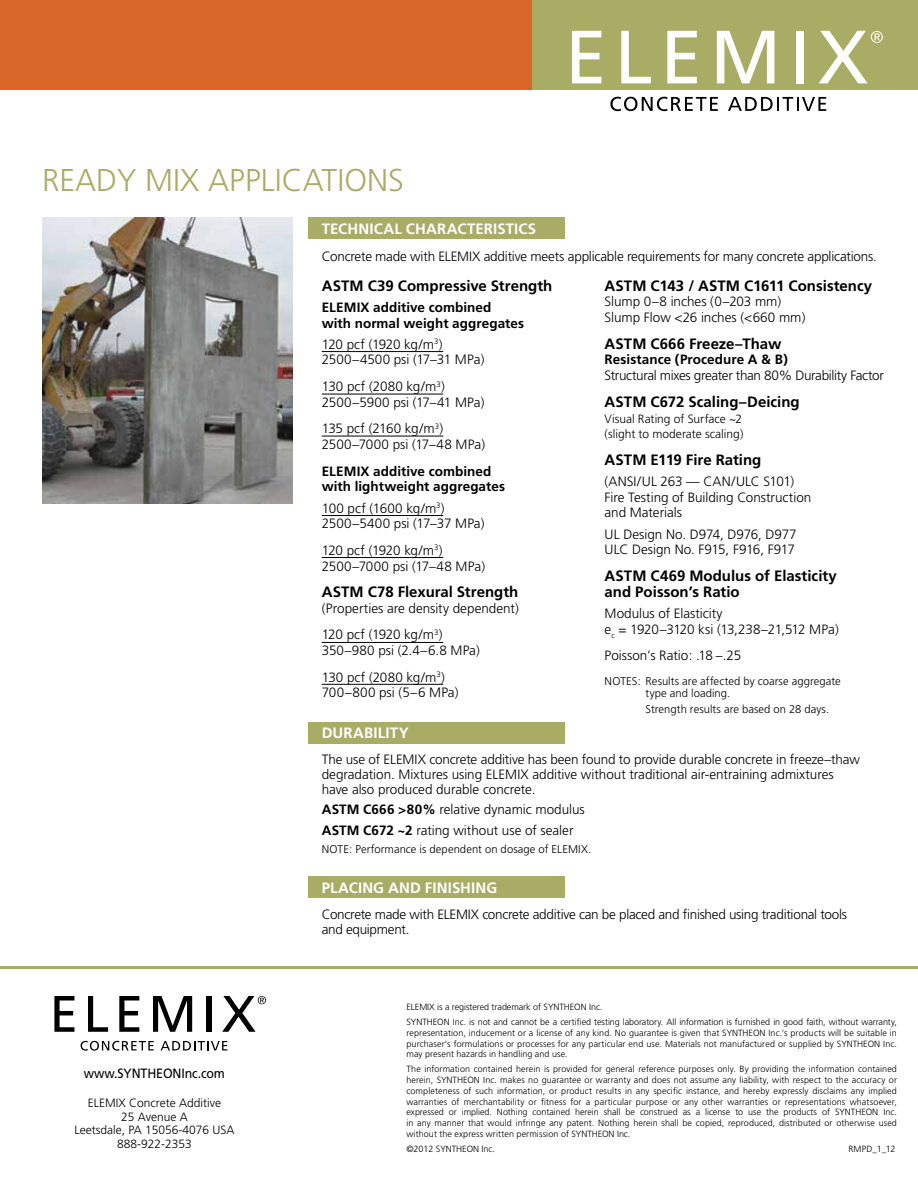
<style>
.page{position:relative;width:918px;height:1188px;background:#fff}
.page>*{position:absolute;margin:0;border:0;box-sizing:border-box;transform-origin:0 0}
.t1{font:300 31.5px "Frutiger";color:#a9ac65}
.t2{font:700 15px/15.8px "Frutiger";color:#000}
.t3{font:700 15px "Frutiger";letter-spacing:.01em;color:#fff}
.t4{font:300 13.5px/15.8px "Frutiger";letter-spacing:-.01em;color:#000}
.t5{font:700 13.5px/15.8px "Frutiger";letter-spacing:.005em;color:#000}
.t6{font:300 13.5px/15.8px "Frutiger";letter-spacing:.01em;color:#000}
.t7{font:13.5px "Frutiger";letter-spacing:-.01em;color:#000;scale:.92 1}
.t8{font:300 13.5px "Frutiger";letter-spacing:.015em;color:#000}
.t9{font:300 12px/13.5px "Frutiger";color:#000}
.t10{font:300 11.25px/12px "Frutiger";letter-spacing:.005em;color:#000}
.t11{font:300 9px/10.8px "Frutiger";letter-spacing:-.005em;color:#000;text-align:justify}
.s1{font-weight:700}
</style>
<div class="page">
<hr style="left:0;top:966px;width:918px;height:3px;background:#a9ac65">
<div style="left:0;top:0;width:918px;height:90px;background:#a9ac65"></div>
<div style="left:0;top:0;width:531px;height:90px;background:#d96729"></div>
<div style="left:309px;top:218px;width:256px;height:21px;background:#a9ac65"></div>
<div style="left:309px;top:722px;width:256px;height:21px;background:#a9ac65"></div>
<div style="left:309px;top:877px;width:256px;height:21px;background:#a9ac65"></div>
<hr style="left:322px;top:351px;width:121px;height:1px;background:#000">
<hr style="left:322px;top:394px;width:121px;height:1px;background:#000">
<hr style="left:322px;top:436px;width:121px;height:1px;background:#000">
<hr style="left:322px;top:515px;width:121px;height:1px;background:#000">
<hr style="left:322px;top:557px;width:121px;height:1px;background:#000">
<hr style="left:322px;top:642px;width:121px;height:1px;background:#000">
<hr style="left:322px;top:684px;width:121px;height:1px;background:#000">
<img style="left:42px;top:218px;width:251px;height:286px">
<svg style="left:610px;top:97px;width:108px;height:14px"></svg>
<svg style="left:728px;top:97px;width:98px;height:14px"></svg>
<svg style="left:572px;top:31px;width:29px;height:52px"></svg>
<svg style="left:621px;top:31px;width:30px;height:52px"></svg>
<svg style="left:667px;top:31px;width:30px;height:52px"></svg>
<svg style="left:717px;top:31px;width:57px;height:52px"></svg>
<div style="left:796px;top:31px;width:7px;height:52px;background:#fff"></div>
<svg style="left:819px;top:31px;width:64px;height:52px"></svg>
<svg style="left:81px;top:1041px;width:73px;height:10px"></svg>
<svg style="left:161px;top:1041px;width:66px;height:9px"></svg>
<svg style="left:54px;top:996px;width:20px;height:36px"></svg>
<svg style="left:88px;top:996px;width:20px;height:36px"></svg>
<svg style="left:119px;top:996px;width:20px;height:36px"></svg>
<svg style="left:153px;top:996px;width:39px;height:36px"></svg>
<div style="left:207px;top:996px;width:5px;height:36px;background:#000"></div>
<svg style="left:222px;top:996px;width:44px;height:36px"></svg>
<h1 class="t1" style="left:42px;top:162px;width:235px">READY MIX applica</h1>
<h1 class="t1" style="left:322px;top:162px;width:80px">tions</h1>
<h2 class="t3" style="left:322px;top:220px;width:180px">TECHNICAL CHARACTE RISTICS</h2>
<h3 class="t4" style="left:322px;top:248px;width:557px">Concrete made with ELEMIX additive meets applicable requirements for many concrete applications.</h3>
<h2 class="t2" style="left:322px;top:277px;width:232px">ASTM C39 Compressive Strength</h2>
<h3 class="t5" style="left:322px;top:299px;width:204px">ELE MIX additive combined with normal weight aggregates</h3>
<h3 class="t4" style="left:322px;top:336px;width:164px">120 pcf (1920 kg/m<sup>3</sup>)<br>2500–4500 psi (17–31 MPa)</h3>
<h3 class="t4" style="left:322px;top:378px;width:164px">130 pcf (2080 kg/m<sup>3</sup>)<br>2500–5900 psi (17–41 MPa)</h3>
<h3 class="t4" style="left:322px;top:421px;width:165px">135 pcf (2160 kg/m<sup>3</sup>)<br>2500–7000 psi (17–48 MPa)</h3>
<h3 class="t5" style="left:322px;top:463px;width:185px">ELE MIX additive combined with lightweight aggregates</h3>
<h3 class="t6" style="left:322px;top:500px;width:164px">100 pcf (1600 kg/m<sup>3</sup>)<br>2500–5400 psi (17–37 MPa)</h3>
<h3 class="t4" style="left:322px;top:542px;width:165px">120 pcf (1920 kg/m<sup>3</sup>)<br>2500–7000 psi (17–48 MPa)</h3>
<h2 class="t2" style="left:322px;top:584px;width:198px">ASTM C78 Flexural Strength</h2>
<h3 class="t4" style="left:322px;top:595px;width:199px;line-height:26.5px">(Properties are density dependent)<br>120 pcf (1920 kg/m<sup>3</sup>)</h3>
<h3 class="t4" style="left:322px;top:637px;width:160px;line-height:26.5px">350–980 psi (2.4–6.8 MPa)<br>130 pcf (2080 kg/m<sup>3</sup>)</h3>
<h3 class="t8" style="left:322px;top:685px;width:138px">700–800 psi (5–6 MPa)</h3>
<h2 class="t3" style="left:322px;top:724px;width:88px">Durability</h2>
<h3 class="t4" style="left:322px;top:752px;width:540px;line-height:15px">The use of ELEMIX concrete additive has been found to provide durable concrete in freeze–thaw degradation. Mixtures using ELEMIX additive without traditional air-entraining admixtures have also produced durable concrete.</h3>
<h3 class="t4" style="left:322px;top:800px;width:264px;line-height:20.4px"><span class="s1">ASTM C666 &gt;80%</span> relative dynamic modulus<br><span class="s1">ASTM C672 ~2</span> rating without use of sealer</h3>
<p class="t10" style="left:322px;top:843px;width:8px">NOT</p>
<p class="t10" style="left:343px;top:843px;width:249px">E: Performance is dependent on dosage of ELEMIX.</p>
<h2 class="t3" style="left:322px;top:879px;width:177px">Placing and Finish ing</h2>
<h3 class="t4" style="left:322px;top:906px;width:527px;line-height:15px">Concrete made with ELEMIX concrete additive can be placed and finished using traditional tools and equipment.</h3>
<h2 class="t2" style="left:605px;top:277px;width:269px">ASTM C143 / ASTM C1611 Consistency</h2>
<h3 class="t4" style="left:605px;top:294px;width:202px">Slump 0–8 inches (0–203 mm)<br>Slump Flow &lt;26 inches (&lt;660 mm)</h3>
<h2 class="t2" style="left:605px;top:335px;width:178px">ASTM C666 Freeze–Thaw</h2>
<h3 class="t5" style="left:605px;top:352px;width:185px">Resistance (Procedure A &amp; B)</h3>
<h3 class="t4" style="left:605px;top:368px;width:281px">Structural mixes greater than 80% Durability Factor</h3>
<h2 class="t2" style="left:605px;top:394px;width:197px">ASTM C672 Scaling–Deicing</h2>
<h3 class="t9" style="left:605px;top:410px;width:140px;line-height:15.8px">Visual Rating of Surface ~2 (slight to moderate scaling)</h3>
<h2 class="t2" style="left:605px;top:452px;width:158px">ASTM E119 Fire Rating</h2>
<h3 class="t4" style="left:605px;top:473px;width:208px">(ANSI/U L 263 — CAN/U LC S101)<br>Fire Testing of Building Construction and Materials</h3>
<h3 class="t4" style="left:605px;top:526px;width:194px">U L Design No. D974, D976, D977<br>U LC Design No. F915, F916, F917</h3>
<h2 class="t2" style="left:605px;top:568px;width:234px">ASTM C469 Modulus of Elasticity and Poisson’s Ratio</h2>
<h3 class="t4" style="left:605px;top:605px;width:236px">Modulus of Elasticity<br>e<sub>c</sub> = 1920–3120 ksi (13,238–21,512 MPa)</h3>
<h3 class="t4" style="left:605px;top:648px;width:138px">Poisson’s Ratio: .18 –.25</h3>
<p class="t10" style="left:605px;top:676px;width:8px">NOT</p>
<p class="t10" style="left:646px;top:676px;width:197px;text-indent:-19px">ES: Results are affected by coarse aggregate type and loading.</p>
<p class="t10" style="left:646px;top:703px;width:185px">Strength results are based on 28 days.</p>
<h3 class="t7" style="left:84px;top:1066px;width:155px">www.SYNTHEONInc.com</h3>
<h3 class="t9" style="left:75px;top:1096px;width:161px;text-align:center">ELEMIX Concrete Additive<br>25 Avenue A<br>Leetsdale, PA 15056-4076 U SA<br>888-922-2353</h3>
<p class="t11" style="left:406px;top:999px;width:492px;line-height:15.1px">ELEMIX is a registered trademark of SYNTHEON Inc.<br>SYNTHEON Inc. is not and cannot be a certified testing laboratory. All information is furnished in good faith, without warranty,</p>
<p class="t11" style="left:406px;top:1027px;width:492px">representation, inducement or a license of any kind. No guarantee is given that SYNTHEON Inc.’s products will be suitable in purchaser’s formulations or processes for any particular end use. Materials not manufactured or supplied by SYNTHEON Inc. may present hazards in handling and use.</p>
<p class="t11" style="left:406px;top:1064px;width:492px">The information contained herein is provided for general reference purposes only. By providing the information contained herein, SYNTHEON Inc. makes no guarantee or warranty and does not assume any liability, with respect to the accuracy or completeness of such information, or product results in any specific instance, and hereby expressly disclaims any implied warranties of merchantability or fitness for a particular purpose or any other warranties or representations whatsoever, expressed or implied. Nothing contained herein shall be construed as a license to use the products of SYNTHEON</p>
<p class="t11" style="left:406px;top:1107px;width:492px;text-indent:477px">Inc. in any manner that would infringe any patent. Nothing herein shall be copied, reproduced, distributed or otherwise used without the express written permission of SYNTHEON Inc.</p>
<p class="t11" style="left:406px;top:1144px;width:90px">©2012 SYNTHEON Inc.</p>
<p class="t11" style="left:848px;top:1144px;width:49px">RMPD_1_12</p>
</div>
